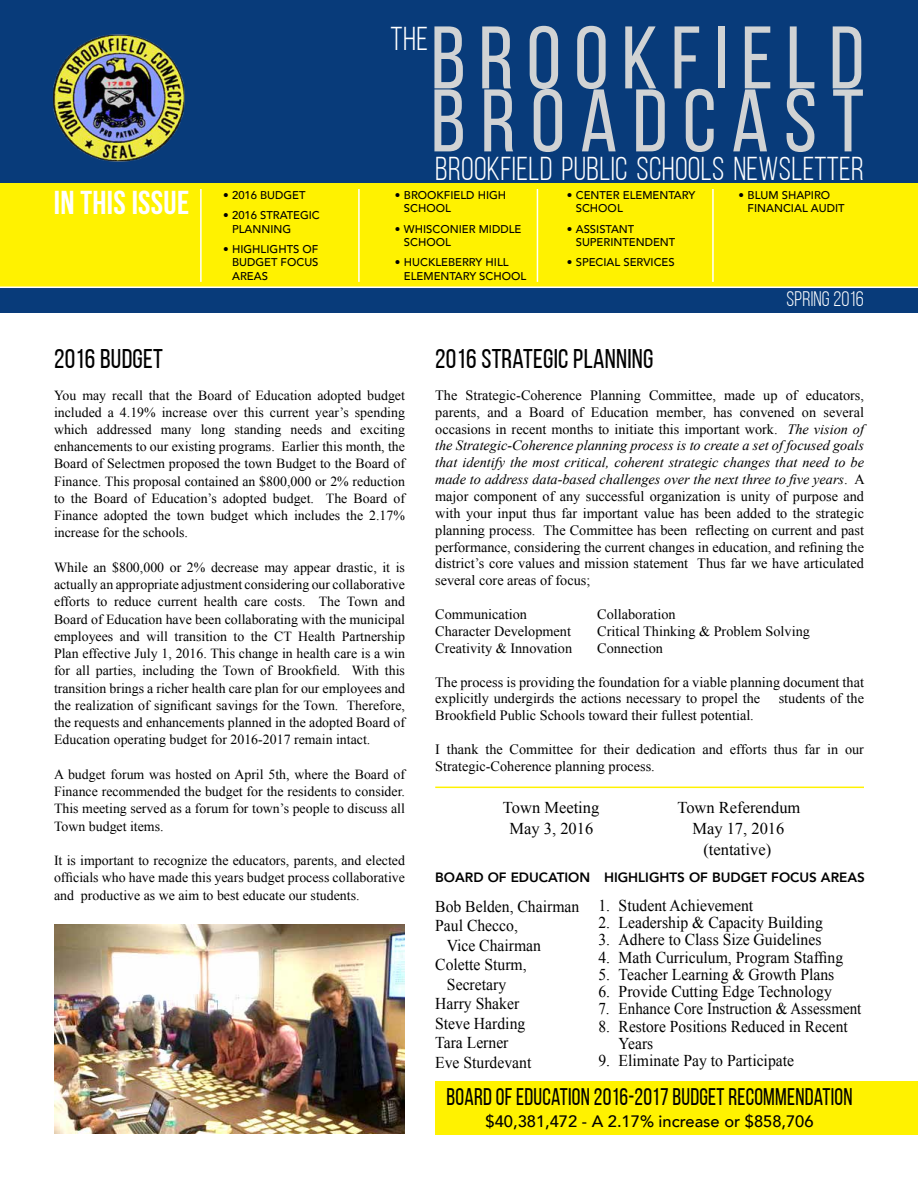
<style>
.page{position:relative;width:918px;height:1188px;background:#fff}
.page>*{position:absolute;margin:0;border:0;box-sizing:border-box;transform-origin:0 0}
.t1{font:88.5px/63px "Bebas Neue";letter-spacing:.15em;color:#d1d3d4}
.t2{font:33px "Bebas Neue";letter-spacing:.01em;color:#fff}
.t3{font:700 33px "Bebas Neue";letter-spacing:.01em;color:#fff}
.t4{font:27px "Bebas Neue";letter-spacing:.01em;color:#000}
.t5{font:24px "Bebas Neue";letter-spacing:.01em;color:#000;scale:.93 1}
.t6{font:21px "Bebas Neue";letter-spacing:.01em;color:#fff}
.t7{font:16.5px "Times New Roman";color:#000;scale:.95 1}
.t8{font:16.5px/21px "Times New Roman";color:#000;text-align:center}
.t9{font:16.5px/17.2px "Times New Roman";color:#000;scale:.94 1}
.t10{font:500 16.5px "Avenir";color:#000}
.t11{font:16.5px "Times New Roman";color:#000;scale:.91 1}
.t12{font:14.25px/16.8px "Times New Roman";color:#000}
.t13{font:13.8px/17.2px "Times New Roman";color:#000;text-align:justify}
.t14{font:800 13.5px "Avenir";color:#000}
.t15{font:500 11.25px/13.5px "Avenir";color:#000}
.s1{font-style:italic}
</style>
<div class="page">
<div style="left:435px;top:1081px;width:483px;height:54px;background:#fff200"></div>
<div style="left:0;top:0;width:918px;height:312px;background:#083b7a"></div>
<img style="left:53px;top:34px;width:132px;height:128px">
<div style="left:0;top:184px;width:918px;height:103px;background:#fff200"></div>
<hr style="left:0;top:287px;width:918px;height:1px;background:#fff">
<hr style="left:200px;top:189px;width:2px;height:93px;background:#fff">
<hr style="left:358px;top:189px;width:2px;height:93px;background:#fff">
<hr style="left:537px;top:189px;width:1px;height:93px;background:#fff">
<hr style="left:712px;top:189px;width:2px;height:93px;background:#fff">
<hr style="left:435px;top:787px;width:429px;height:1px;background:#fff200">
<img style="left:54px;top:924px;width:351px;height:210px">
<h1 class="t1" style="left:431px;top:26px;width:435px">BROOKFIELD<br>BROADCAST</h1>
<h2 class="t2" style="left:391px;top:21px;width:39px">THE</h2>
<h2 class="t3" style="left:54px;top:184px;width:137px">IN THIS ISSUE</h2>
<p class="t15" style="left:223px;top:187px;width:84px">• 2016 BUDGET</p>
<p class="t15" style="left:232px;top:208px;width:89px;text-indent:-9px">• 2016 STRATEGIC<br>PLANNING</p>
<p class="t15" style="left:232px;top:241px;width:88px;text-align:justify;text-indent:-9px">• HIGHLIGHTS OF BUDGET FOCUS AREAS</p>
<h2 class="t2" style="left:435px;top:151px;width:430px">BROOKFIELD PUBLIC SCHOOLS NEWSLETTER</h2>
<p class="t15" style="left:404px;top:187px;width:104px;text-indent:-9px">• BROOKFIELD HIGH<br>SCHOOL</p>
<p class="t15" style="left:404px;top:221px;width:119px;text-indent:-9px">• WHISCONIER MIDDLE<br>SCHOOL</p>
<p class="t15" style="left:404px;top:255px;width:124px;text-indent:-9px">• HUCKLEBERRY HILL<br>ELEMENTARY SCHOOL</p>
<p class="t15" style="left:576px;top:187px;width:121px;text-indent:-9px">• CENTER ELEMENTARY<br>SCHOOL</p>
<p class="t15" style="left:576px;top:221px;width:101px;text-indent:-9px">• ASSISTANT<br>SUPERINTENDENT</p>
<p class="t15" style="left:567px;top:255px;width:109px">• SPECIAL SERVICES</p>
<p class="t15" style="left:748px;top:187px;width:99px;text-indent:-9px">• BLUM SHAPIRO<br>FINANCIAL AUDIT</p>
<h3 class="t6" style="left:786px;top:288px;width:79px">SPRING 2016</h3>
<h3 class="t4" style="left:54px;top:344px;width:111px">2016 BUDGET</h3>
<h3 class="t4" style="left:435px;top:344px;width:220px">2016 STRATEGIC PLANNING</h3>
<p class="t13" style="left:54px;top:386px;width:353px">You may recall that the Board of Education adopted budget included a 4.19% increase over this current year’s spending which addressed many long standing needs and exciting enhancements to our existing programs. Earlier this month, the Board of Selectmen proposed the town Budget to the Board of Finance. This proposal contained an $800,000 or 2% reduction to the Board of Education’s adopted budget. The Board of Finance adopted the town budget which includes the 2.17% increase for the schools.</p>
<p class="t13" style="left:54px;top:559px;width:353px">While an $800,000 or 2% decrease may appear drastic, it is actually an appropriate adjustment considering our collaborative efforts to reduce current health care costs. The Town and Board of Education have been collaborating with the municipal employees and will transition to the CT Health Partnership Plan effective July 1, 2016. This change in health care is a win for all parties, including the Town of Brookfield. With this transition brings a richer health care plan for our employees and the realization of significant savings for the Town. Therefore, the requests and enhancements planned in the adopted Board of Education operating budget for 2016-2017 remain intact.</p>
<p class="t13" style="left:54px;top:765px;width:353px">A budget forum was hosted on April 5th, where the Board of Finance recommended the budget for the residents to consider.<br>This meeting served as a forum for town’s people to discuss all Town budget items.</p>
<p class="t13" style="left:54px;top:852px;width:353px">It is important to recognize the educators, parents, and elected officials who have made this years budget process collaborative and productive as we aim to best educate our students.</p>
<p class="t12" style="left:435px;top:386px;width:431px;text-align:justify">The Strategic-Coherence Planning Committee, made up of educators, parents, and a Board of Education member, has convened on several occasions in recent months to initiate this important work. <span class="s1">The vision of the Strategic-Coherence planning process is to create a set of focused goals that identify the most critical, coherent strategic changes that need to be made to address data-based challenges over the next three to five years</span>. A major component of any successful organization is unity of purpose and with your input thus far important value has been added to the strategic planning process. The Committee has been reflecting on current and past performance, considering the current changes in education, and refining the district’s core values and mission statement Thus far we have articulated several core areas of focus;</p>
<p class="t12" style="left:435px;top:606px;width:93px">Communication</p>
<p class="t12" style="left:597px;top:606px;width:80px">Collaboration</p>
<p class="t12" style="left:435px;top:623px;width:137px">Character Development</p>
<p class="t12" style="left:597px;top:623px;width:214px">Critical Thinking &amp; Problem Solving</p>
<p class="t12" style="left:435px;top:639px;width:138px">Creativity &amp; Innovation</p>
<p class="t12" style="left:597px;top:639px;width:67px">Connection</p>
<p class="t12" style="left:435px;top:673px;width:430px">The process is providing the foundation for a viable planning document that explicitly undergirds the actions necessary to propel the</p>
<p class="t12" style="left:779px;top:690px;width:87px">students of the</p>
<p class="t12" style="left:435px;top:707px;width:320px">Brookfield Public Schools toward their fullest potential.</p>
<p class="t12" style="left:435px;top:741px;width:430px">I thank the Committee for their dedication and efforts thus far in our<br>Strategic-Coherence planning process.</p>
<p class="t8" style="left:503px;top:797px;width:98px">Town Meeting</p>
<p class="t8" style="left:677px;top:797px;width:125px">Town Referendum</p>
<p class="t8" style="left:509px;top:818px;width:85px">May 3, 2016</p>
<p class="t8" style="left:692px;top:818px;width:94px">May 17, 2016 (tentative)</p>
<p class="t14" style="left:435px;top:866px;width:156px">BOARD OF EDUCATION</p>
<p class="t7" style="left:435px;top:895px;width:153px">Bob Belden, Chairman</p>
<p class="t7" style="left:435px;top:915px;width:89px">Paul Checco,</p>
<p class="t7" style="left:447px;top:934px;width:101px">Vice Chairman</p>
<p class="t7" style="left:435px;top:954px;width:98px">Colette Sturm,</p>
<p class="t7" style="left:447px;top:973px;width:64px">Secretary</p>
<p class="t7" style="left:435px;top:993px;width:90px">Harry Shaker</p>
<p class="t7" style="left:435px;top:1012px;width:96px">Steve Harding</p>
<p class="t7" style="left:435px;top:1032px;width:79px">Tara Lerner</p>
<p class="t7" style="left:435px;top:1051px;width:103px">Eve Sturdevant</p>
<p class="t14" style="left:604px;top:866px;width:262px">HIGHLIGHTS OF BUDGET FOCUS AREAS</p>
<p class="t7" style="left:598px;top:894px;width:164px">1. Student Achievement</p>
<p class="t7" style="left:598px;top:912px;width:238px">2. Leadership &amp; Capacity Building</p>
<p class="t7" style="left:598px;top:929px;width:236px">3. Adhere to Class Size Guidelines</p>
<p class="t7" style="left:598px;top:946px;width:259px">4. Math Curriculum, Program Staffing</p>
<p class="t7" style="left:598px;top:963px;width:250px">5. Teacher Learning &amp; Growth Plans</p>
<p class="t7" style="left:598px;top:980px;width:247px">6. Provide Cutting Edge Technology</p>
<p class="t11" style="left:598px;top:998px;width:290px">7. Enhance Core Instruction &amp; Assessment</p>
<p class="t9" style="left:619px;top:1017px;width:245px;text-indent:-20px">8. Restore Positions Reduced in Recent<br>Years</p>
<p class="t7" style="left:598px;top:1050px;width:208px">9. Eliminate Pay to Participate</p>
<h3 class="t5" style="left:447px;top:1083px;width:438px">BOARD OF EDUCATION 2016-2017 BUDGET RECOMMENDATION</h3>
<p class="t10" style="left:486px;top:1107px;width:330px">$40,381,472 - A 2.17% increase or $858,706</p>
</div>
